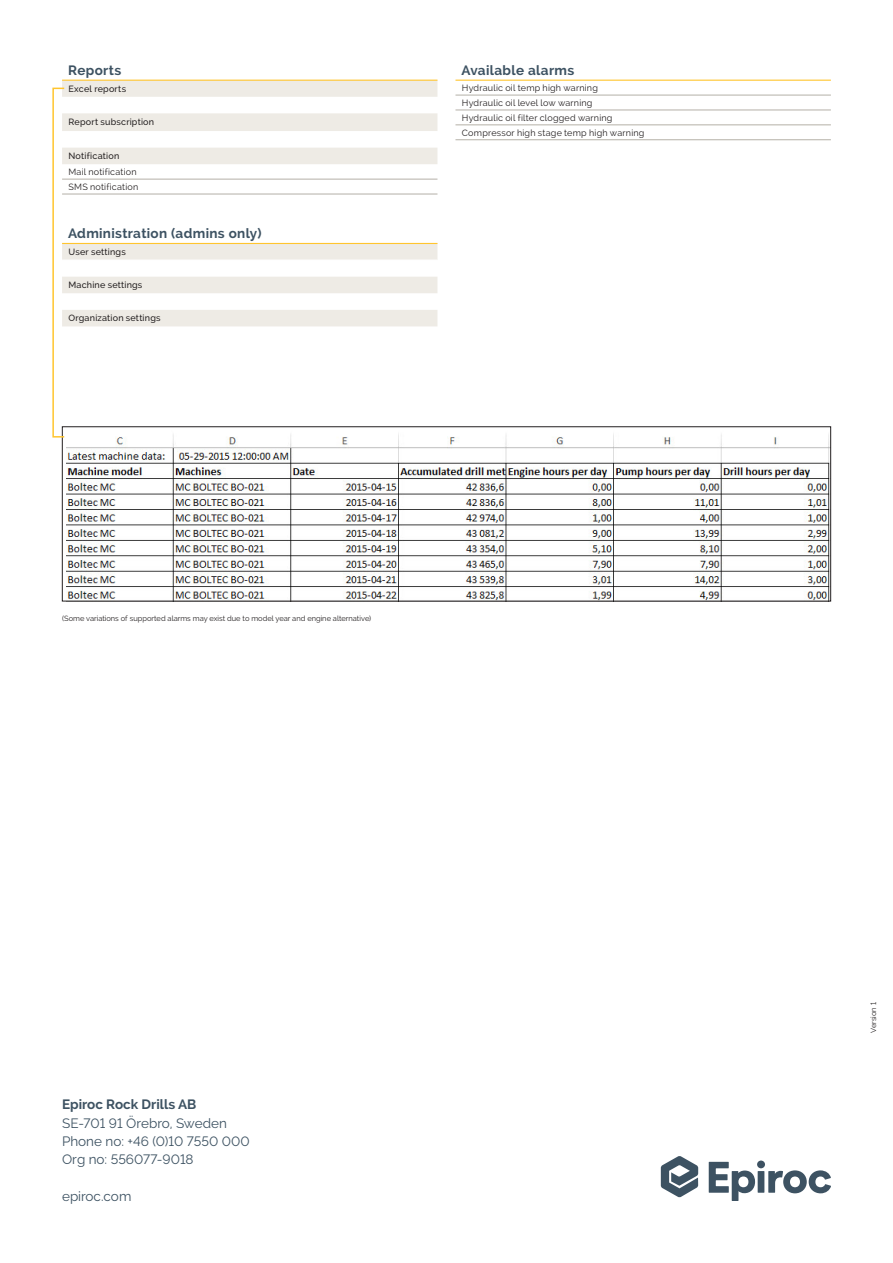
<style>
.page{position:relative;width:893px;height:1263px;background:#fff}
.page>*{position:absolute;margin:0;border:0;box-sizing:border-box;transform-origin:0 0}
.t1{font:13.5px/18.3px "Raleway";color:#3d5262}
.TABLE_Head_-_Epiroc{font:700 13.5px "Raleway";letter-spacing:.025em;color:#3d5262}
.TABLE_Head_-_Epiroc-2{font:700 13.5px "Raleway";color:#3d5262}
.TABLE_text_-_Epiroc{font:9px "Raleway";letter-spacing:.025em;color:#231f20}
.TABLE_subhead_-_Epir{font:500 9px "Raleway";letter-spacing:.02em;color:#231f20}
.Acknowledgement_firs{font:7.5px "Raleway";color:#231f20}
</style>
<div class="page">
<svg style="left:661px;top:1156px;width:37px;height:41px"></svg>
<svg style="left:709px;top:1160px;width:122px;height:41px"></svg>
<img style="left:67px;top:434px;width:762px;height:165px">
<div style="left:62px;top:426px;width:769px;height:175px;border:1px solid #231f20"></div>
<svg style="left:62px;top:81px;width:375px;height:83px"></svg>
<hr style="left:62px;top:179px;width:375px;height:1px;background:#b4b0a7">
<hr style="left:62px;top:80px;width:375px;height:1px;background:#ffc52e">
<hr style="left:62px;top:194px;width:375px;height:1px;background:#b4b0a7">
<svg style="left:65px;top:244px;width:372px;height:82px"></svg>
<hr style="left:62px;top:260px;width:375px;height:1px;background:#fff">
<hr style="left:62px;top:243px;width:375px;height:1px;background:#ffc52e">
<hr style="left:455px;top:95px;width:376px;height:1px;background:#b4b0a7">
<hr style="left:455px;top:110px;width:376px;height:1px;background:#b4b0a7">
<hr style="left:455px;top:125px;width:376px;height:1px;background:#b4b0a7">
<hr style="left:455px;top:80px;width:376px;height:1px;background:#ffc52e">
<hr style="left:455px;top:139px;width:376px;height:1px;background:#b4b0a7">
<div style="left:52px;top:88px;width:13px;height:350px;border:2px solid #ffc52e"></div>
<p class="TABLE_Head_-_Epiroc" style="left:68px;top:63px;width:55px">Reports</p>
<p class="TABLE_subhead_-_Epir" style="left:68px;top:83px;width:59px">Excel reports</p>
<p class="TABLE_subhead_-_Epir" style="left:68px;top:117px;width:87px">Report subscription</p>
<p class="TABLE_subhead_-_Epir" style="left:68px;top:151px;width:52px">Notification</p>
<p class="TABLE_text_-_Epiroc" style="left:68px;top:166px;width:70px">Mail notification</p>
<p class="TABLE_text_-_Epiroc" style="left:68px;top:181px;width:71px">SMS notification</p>
<p class="TABLE_Head_-_Epiroc" style="left:68px;top:226px;width:195px">Administration (admins only)</p>
<p class="TABLE_subhead_-_Epir" style="left:68px;top:247px;width:59px">User settings</p>
<p class="TABLE_subhead_-_Epir" style="left:68px;top:280px;width:75px">Machine settings</p>
<p class="TABLE_subhead_-_Epir" style="left:68px;top:313px;width:94px">Organization settings</p>
<p class="TABLE_Head_-_Epiroc" style="left:461px;top:63px;width:114px">Available alarms</p>
<p class="TABLE_text_-_Epiroc" style="left:462px;top:82px;width:138px">Hydraulic oil temp high warning</p>
<p class="TABLE_text_-_Epiroc" style="left:462px;top:97px;width:132px">Hydraulic oil level low warning</p>
<p class="TABLE_text_-_Epiroc" style="left:462px;top:112px;width:152px">Hydraulic oil filter clogged warning</p>
<p class="TABLE_text_-_Epiroc" style="left:462px;top:127px;width:184px">Compressor high stage temp high warning</p>
<p class="Acknowledgement_firs" style="left:62px;top:614px;width:311px">(Some variations of supported alarms may exist due to model year and engine alternative)</p>
<h1 class="TABLE_Head_-_Epiroc-2" style="left:62px;top:1097px;width:136px">Epiroc Rock Drills AB</h1>
<h1 class="t1" style="left:62px;top:1114px;width:189px">SE-701 91 Örebro, Sweden<br>Phone no: +46 (0)10 7550 000<br>Org no: 556077-9018</h1>
<h1 class="t1" style="left:62px;top:1187px;width:71px">epiroc.com</h1>
<p class="Acknowledgement_firs" style="left:869px;top:1033px;width:33px;rotate:-90deg">Version 1</p>
</div>
